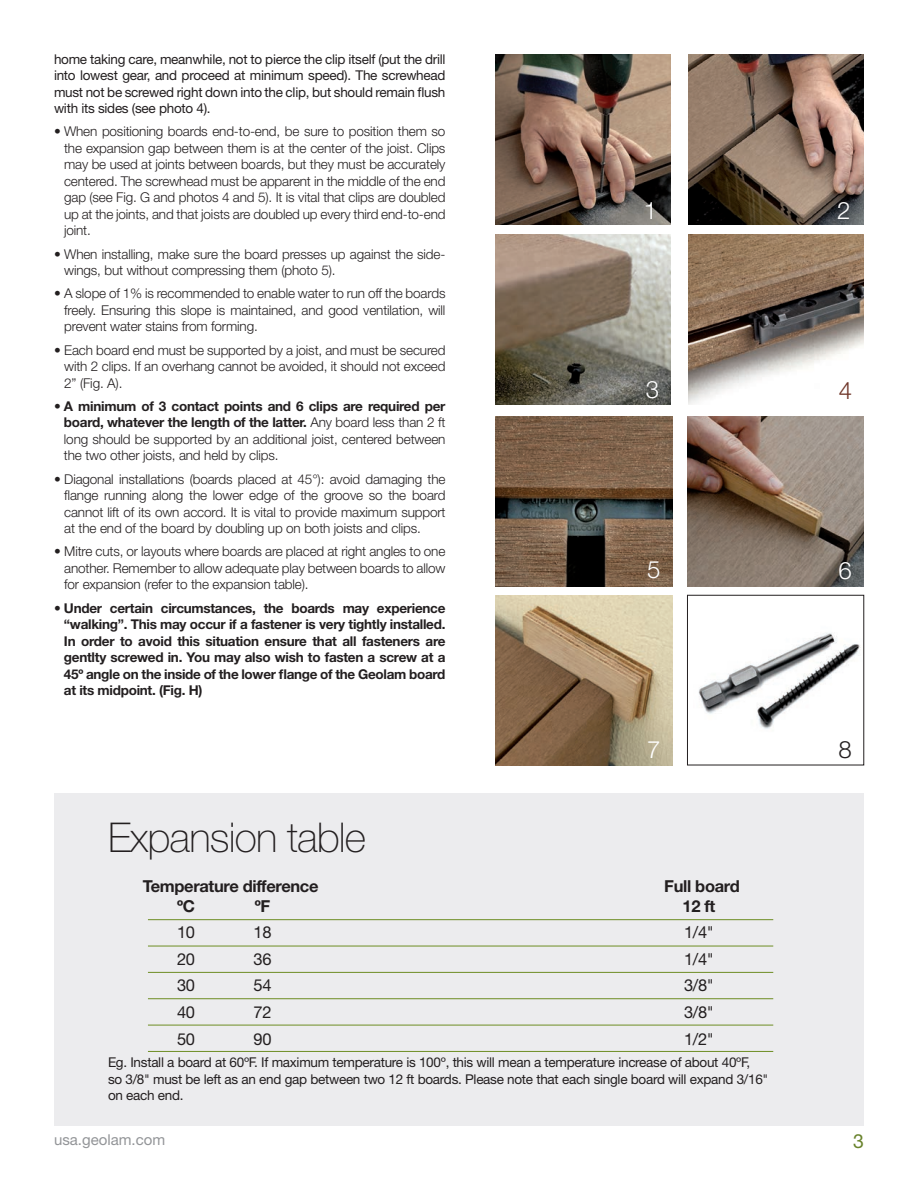
<style>
.page{position:relative;width:918px;height:1188px;background:#fff}
.page>*{position:absolute;margin:0;border:0;box-sizing:border-box;transform-origin:0 0}
.subhead{font:100 41.1px "Helvetica Neue LT Std";letter-spacing:-.02em;color:#231f20}
.t1{font:300 24px "Helvetica Neue LT Std";color:#fff}
.t2{font:300 24px "Helvetica Neue LT Std";color:#6f3528}
.t3{font:300 24px "Helvetica Neue LT Std";color:#231f20}
.t4{font:19.5px "Helvetica Neue LT Std";color:#69832c}
.text{font:16.5px "Helvetica Neue LT Std";letter-spacing:-.02em;color:#231f20}
.text-2{font:700 16.5px "Helvetica Neue LT Std";letter-spacing:-.02em;color:#231f20}
.t5{font:15px "Helvetica Neue LT Std";color:#939598}
.text-3{font:300 13.5px/16.5px "Helvetica Neue LT Std";letter-spacing:-.01em;color:#231f20;text-align:justify}
.text-4{font:13.5px/16.5px "Helvetica Neue LT Std";letter-spacing:-.02em;color:#231f20;text-align:justify}
.text-5{font:700 13.5px/16.5px "Helvetica Neue LT Std";letter-spacing:-.02em;color:#231f20;text-align:justify}
.s1{font-weight:400}
.s2{font-weight:700}
</style>
<div class="page">
<div style="left:54px;top:793px;width:810px;height:332px;background:#ececee"></div>
<hr style="left:148px;top:919px;width:625px;height:1px;background:#6d8d23">
<hr style="left:148px;top:946px;width:625px;height:1px;background:#6d8d23">
<hr style="left:148px;top:998px;width:625px;height:1px;background:#6d8d23">
<hr style="left:148px;top:972px;width:625px;height:1px;background:#6d8d23">
<hr style="left:148px;top:1025px;width:625px;height:1px;background:#6d8d23">
<hr style="left:148px;top:1051px;width:625px;height:1px;background:#6d8d23">
<img style="left:496px;top:54px;width:175px;height:170px">
<img style="left:689px;top:234px;width:175px;height:171px">
<img style="left:496px;top:416px;width:177px;height:170px">
<img style="left:496px;top:595px;width:177px;height:170px">
<img style="left:496px;top:234px;width:175px;height:171px">
<img style="left:689px;top:54px;width:175px;height:170px">
<img style="left:687px;top:416px;width:177px;height:170px">
<img style="left:698px;top:633px;width:163px;height:96px">
<div style="left:687px;top:595px;width:177px;height:170px;border:1px solid #231f20"></div>
<p class="text-4" style="left:54px;top:50px;width:393px">home taking care, meanwhile, not to pierce the clip itself (put the drill into lowest gear, and proceed at minimum speed). The screwhead must not be screwed right down into the clip, but should remain flush with its sides (see photo 4).</p>
<p class="text-3" style="left:64px;top:123px;width:383px;text-indent:-10px"><span class="s1">•</span> When positioning boards end-to-end, be sure to position them so the expansion gap between them is at the center of the joist. Clips may be used at joints between boards, but they must be accurately centered. The screwhead must be apparent in the middle of the end gap (see Fig. G and photos 4 and 5). It is vital that clips are doubled up at the joints, and that joists are doubled up every third end-to-end joint.</p>
<p class="text-3" style="left:64px;top:245px;width:383px;text-indent:-10px">• When installing, make sure the board presses up against the side&shy;wings, but without compressing them (photo 5).</p>
<p class="text-3" style="left:64px;top:285px;width:383px;text-indent:-10px">• A slope of 1% is recommended to enable water to run off the boards freely. Ensuring this slope is maintained, and good ventilation, will prevent water stains from forming.</p>
<p class="text-3" style="left:64px;top:341px;width:383px;text-indent:-10px">• Each board end must be supported by a joist, and must be secured with 2 clips. If an overhang cannot be avoided, it should not exceed 2” (Fig. A).</p>
<p class="text-3" style="left:64px;top:398px;width:383px;text-indent:-10px"><span class="s1">•</span> <span class="s2">A minimum of 3 contact points and 6 clips are required per board, whatever the length of the latter.</span> Any board less than 2 ft long should be supported by an additional joist, centered between the two other joists, and held by clips.</p>
<p class="text-3" style="left:64px;top:470px;width:383px;text-indent:-10px">• Diagonal installations (boards placed at 45°): avoid damaging the flange running along the lower edge of the groove so the board cannot lift of its own accord. It is vital to provide maximum support at the end of the board by doubling up on both joists and clips.</p>
<p class="text-3" style="left:64px;top:543px;width:383px;text-indent:-10px">• Mitre cuts, or layouts where boards are placed at right angles to one another. Remember to allow adequate play between boards to allow for expansion (refer to the expansion table).</p>
<p class="text-5" style="left:64px;top:599px;width:383px;text-indent:-10px">• Under certain circumstances, the boards may experience “walking”. This may occur if a fastener is very tightly installed.<br>In order to avoid this situation ensure that all fasteners are gentlty screwed in. You may also wish to fasten a screw at a 45º angle on the inside of the lower flange of the Geolam board at its midpoint. (Fig. H)</p>
<p class="subhead" style="left:108px;top:814px;width:260px">Expansion table</p>
<p class="t1" style="left:644px;top:195px;width:15px">1</p>
<p class="t1" style="left:646px;top:375px;width:15px">3</p>
<p class="t1" style="left:647px;top:555px;width:15px">5</p>
<p class="t1" style="left:647px;top:735px;width:15px">7</p>
<p class="text-2" style="left:143px;top:876px;width:177px">Temperature difference</p>
<p class="text-2" style="left:664px;top:876px;width:77px">Full board</p>
<p class="text-2" style="left:177px;top:896px;width:19px">ºC</p>
<p class="text-2" style="left:255px;top:896px;width:17px">ºF</p>
<p class="text-2" style="left:683px;top:896px;width:34px">12 ft</p>
<p class="text" style="left:177px;top:923px;width:20px">10</p>
<p class="text" style="left:254px;top:923px;width:20px">18</p>
<p class="text" style="left:684px;top:923px;width:31px">1/4"</p>
<p class="text" style="left:177px;top:949px;width:20px">20</p>
<p class="text" style="left:254px;top:949px;width:20px">36</p>
<p class="text" style="left:684px;top:949px;width:31px">1/4"</p>
<p class="text" style="left:177px;top:976px;width:20px">30</p>
<p class="text" style="left:254px;top:976px;width:20px">54</p>
<p class="text" style="left:684px;top:976px;width:31px">3/8"</p>
<p class="text" style="left:177px;top:1002px;width:20px">40</p>
<p class="text" style="left:254px;top:1002px;width:20px">72</p>
<p class="text" style="left:684px;top:1002px;width:31px">3/8"</p>
<p class="text" style="left:177px;top:1029px;width:20px">50</p>
<p class="text" style="left:254px;top:1029px;width:20px">90</p>
<p class="text" style="left:684px;top:1029px;width:31px">1/2"</p>
<p class="text-4" style="left:108px;top:1054px;width:662px;text-align:left">Eg. Install a board at 60ºF. If maximum temperature is 100º, this will mean a temperature increase of about 40ºF,<br>so 3/8" must be left as an end gap between two 12 ft boards. Please note that each single board will expand 3/16" on each end.</p>
<p class="t1" style="left:837px;top:195px;width:15px">2</p>
<p class="t2" style="left:839px;top:376px;width:15px">4</p>
<p class="t1" style="left:839px;top:556px;width:15px">6</p>
<p class="t3" style="left:839px;top:735px;width:15px">8</p>
<p class="t5" style="left:54px;top:1130px;width:113px">usa.geolam.com</p>
<p class="t4" style="left:853px;top:1129px;width:12px">3</p>
</div>
